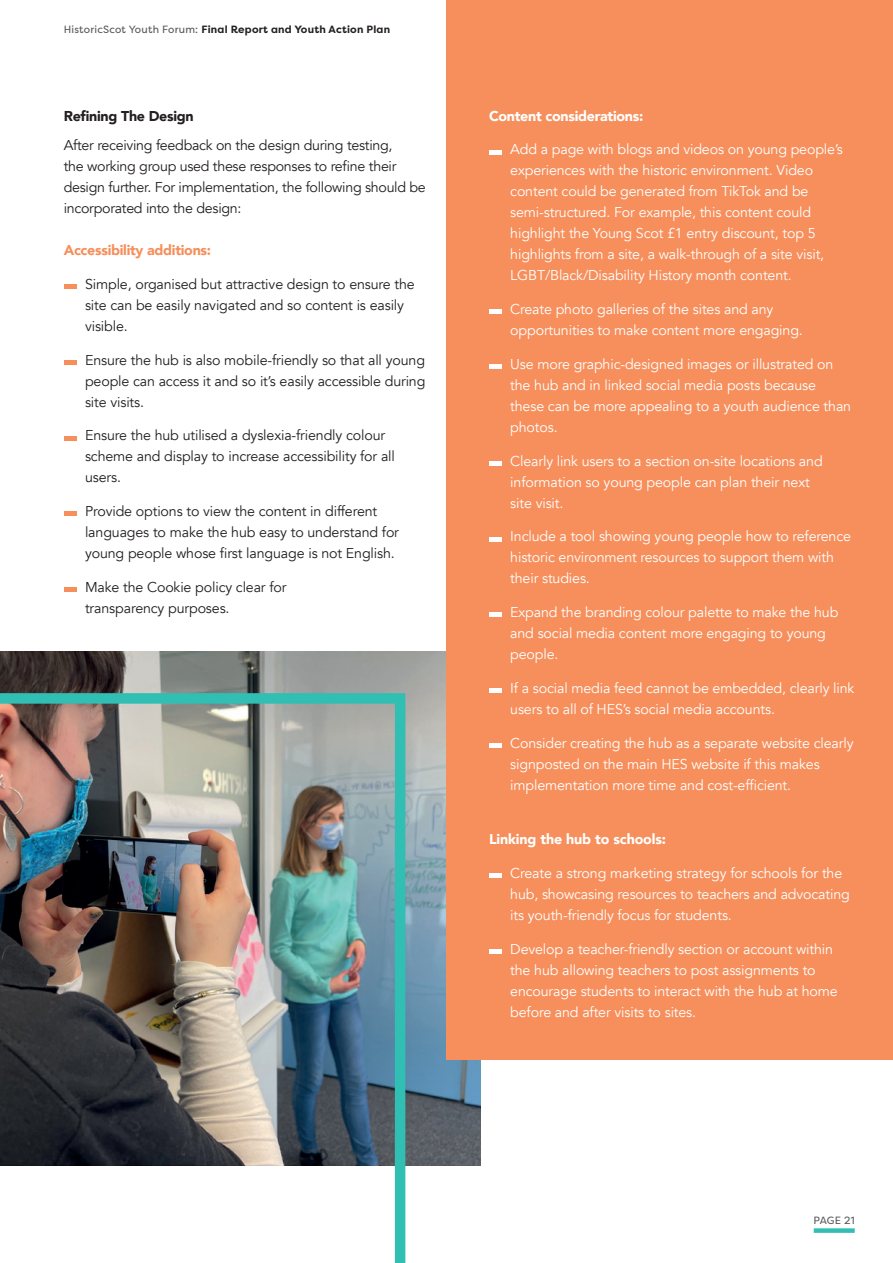
<style>
.page{position:relative;width:893px;height:1263px;background:#fff}
.page>*{position:absolute;margin:0;border:0;box-sizing:border-box;transform-origin:0 0}
.P4{font:14.25px/21px "Avenir";letter-spacing:-.01em;color:#fff}
.P4-2{font:14.25px/21px "Avenir";letter-spacing:-.01em;color:#231f20}
.P4-3{font:900 14.25px "Avenir";letter-spacing:-.02em;color:#fff}
.t1{font:900 14.25px "Avenir";letter-spacing:-.02em;color:#f68f5c}
.t2{font:900 14.25px "Avenir";letter-spacing:-.02em;color:#231f20}
.t3{font:700 10.5px "Filson Pro";letter-spacing:.02em;color:#231f20}
.t4{font:10.5px "Filson Pro";letter-spacing:.01em;color:#57585a}
.s1{font-weight:400;color:#57585a}
</style>
<div class="page">
<div style="left:814px;top:1228px;width:41px;height:5px;background:#31beb5"></div>
<img style="left:0;top:651px;width:480px;height:514px">
<div style="left:446px;top:0;width:447px;height:1059px;background:#f68f5c"></div>
<div style="left:64px;top:284px;width:13px;height:5px;background:#f68f5c"></div>
<div style="left:64px;top:360px;width:13px;height:5px;background:#f68f5c"></div>
<hr style="left:64px;top:436px;width:13px;height:4px;background:#f68f5c">
<hr style="left:64px;top:512px;width:13px;height:4px;background:#f68f5c">
<div style="left:64px;top:587px;width:13px;height:5px;background:#f68f5c"></div>
<hr style="left:489px;top:150px;width:13px;height:4px;background:#fff">
<hr style="left:489px;top:310px;width:13px;height:4px;background:#fff">
<div style="left:489px;top:364px;width:13px;height:5px;background:#fff"></div>
<div style="left:489px;top:461px;width:13px;height:5px;background:#fff"></div>
<hr style="left:489px;top:537px;width:13px;height:4px;background:#fff">
<hr style="left:489px;top:613px;width:13px;height:4px;background:#fff">
<div style="left:489px;top:688px;width:13px;height:5px;background:#fff"></div>
<div style="left:489px;top:743px;width:13px;height:5px;background:#fff"></div>
<hr style="left:489px;top:874px;width:13px;height:4px;background:#fff">
<div style="left:489px;top:949px;width:13px;height:5px;background:#fff"></div>
<img style="left:0;top:693px;width:405px;height:570px">
<p class="t3" style="left:64px;top:23px;width:328px"><span class="s1">HistoricScot Youth Forum:</span> Final Report and Youth Action Plan</p>
<p class="t2" style="left:64px;top:103px;width:132px">Refining The Design</p>
<p class="P4-2" style="left:64px;top:135px;width:364px">After receiving feedback on the design during testing,<br>the working group used these responses to refine their design further. For implementation, the following should be incorporated into the design:</p>
<p class="t1" style="left:64px;top:238px;width:149px">Accessibility additions:</p>
<p class="P4-2" style="left:85px;top:274px;width:331px">Simple, organised but attractive design to ensure the site can be easily navigated and so content is easily visible.</p>
<p class="P4-2" style="left:85px;top:349px;width:342px;text-align:justify">Ensure the hub is also mobile-friendly so that all young people can access it and so it’s easily accessible during site visits.</p>
<p class="P4-2" style="left:85px;top:425px;width:311px">Ensure the hub utilised a dyslexia-friendly colour scheme and display to increase accessibility for all users.</p>
<p class="P4-2" style="left:85px;top:501px;width:315px">Provide options to view the content in different languages to make the hub easy to understand for young people whose first language is not English.</p>
<p class="P4-2" style="left:85px;top:577px;width:203px">Make the Cookie policy clear for transparency purposes.</p>
<p class="P4-3" style="left:489px;top:103px;width:156px">Content considerations:</p>
<p class="P4" style="left:510px;top:139px;width:334px">Add a page with blogs and videos on young people’s experiences with the historic environment. Video content could be generated from TikTok and be semi-structured. For example, this content could highlight the Young Scot £1 entry discount, top 5 highlights from a site, a walk-through of a site visit, LGBT/Black/Disability History month content.</p>
<p class="P4" style="left:510px;top:299px;width:294px">Create photo galleries of the sites and any opportunities to make content more engaging.</p>
<p class="P4" style="left:510px;top:354px;width:342px">Use more graphic-designed images or illustrated on the hub and in linked social media posts because these can be more appealing to a youth audience than photos.</p>
<p class="P4" style="left:510px;top:450px;width:314px">Clearly link users to a section on-site locations and information so young people can plan their next site visit.</p>
<p class="P4" style="left:510px;top:526px;width:342px">Include a tool showing young people how to reference historic environment resources to support them with their studies.</p>
<p class="P4" style="left:510px;top:602px;width:330px">Expand the branding colour palette to make the hub and social media content more engaging to young people.</p>
<p class="P4" style="left:510px;top:678px;width:346px">If a social media feed cannot be embedded, clearly link users to all of HES’s social media accounts.</p>
<p class="P4" style="left:510px;top:732px;width:345px">Consider creating the hub as a separate website clearly signposted on the main HES website if this makes implementation more time and cost-efficient.</p>
<p class="P4-3" style="left:489px;top:827px;width:179px">Linking the hub to schools:</p>
<p class="P4" style="left:510px;top:863px;width:341px">Create a strong marketing strategy for schools for the hub, showcasing resources to teachers and advocating its youth-friendly focus for students.</p>
<p class="P4" style="left:510px;top:939px;width:329px">Develop a teacher-friendly section or account within the hub allowing teachers to post assignments to encourage students to interact with the hub at home before and after visits to sites.</p>
<p class="t4" style="left:813px;top:1213px;width:43px">PAGE 21</p>
</div>
